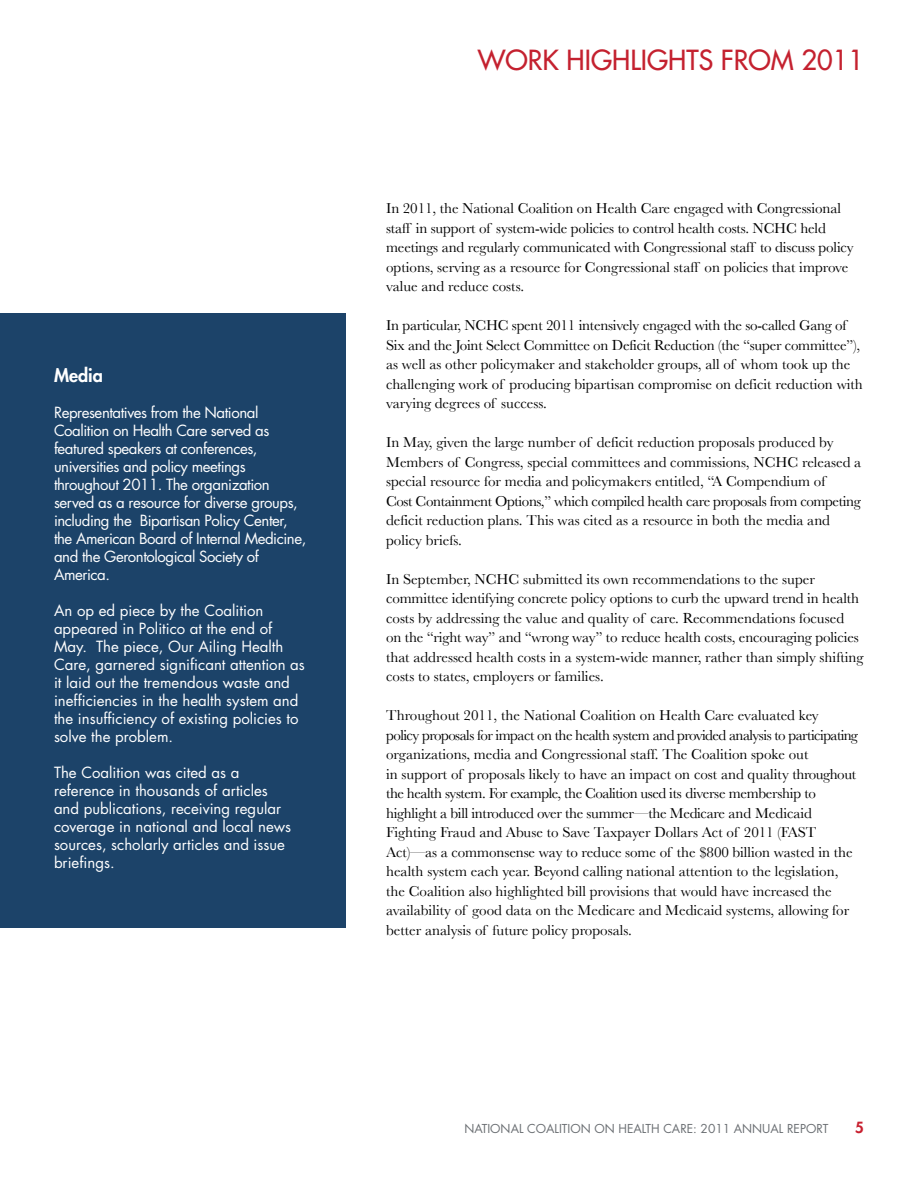
<style>
.page{position:relative;width:918px;height:1188px;background:#fff}
.page>*{position:absolute;margin:0;border:0;box-sizing:border-box;transform-origin:0 0}
.t1{font:500 27px "Futura Std";color:#c4212f}
.t2{font:800 18px "Futura Std";color:#fff}
.t3{font:15px/19.5px "Baskerville";color:#000}
.t4{font:15px/18px "Futura Std";color:#fff}
.t5{font:15px/18px "Futura Std";letter-spacing:-.03em;color:#fff}
.t6{font:800 15px "Futura Std";color:#c8202f}
.t7{font:12px "Futura Std";color:#6b6f73}
</style>
<div class="page">
<div style="left:0;top:313px;width:346px;height:615px;background:#1c4369"></div>
<p class="t2" style="left:54px;top:364px;width:50px">Media</p>
<p class="t5" style="left:54px;top:404px;width:254px">Representatives from the National Coalition on Health Care served as featured speakers at conferences, universities and policy meetings throughout 2011. The organization served as a resource for diverse groups, including the Bipartisan Policy Center, the American Board of Internal Medicine, and the Gerontological Society of America.</p>
<p class="t4" style="left:54px;top:602px;width:252px">An op ed piece by the Coalition appeared in Politico at the end of May. The piece, Our Ailing Health Care, garnered significant attention as it laid out the tremendous waste and inefficiencies in the health system and the insufficiency of existing policies to solve the problem.</p>
<p class="t4" style="left:54px;top:764px;width:239px">The Coalition was cited as a reference in thousands of articles and publications, receiving regular coverage in national and local news sources, scholarly articles and issue briefings.</p>
<h1 class="t1" style="left:478px;top:43px;width:388px">WORK HIGHLIGHTS FROM 2011</h1>
<p class="t3" style="left:386px;top:198px;width:469px">In 2011, the National Coalition on Health Care engaged with Congressional staff in support of system-wide policies to control health costs. NCHC held meetings and regularly communicated with Congressional staff to discuss policy options, serving as a resource for Congressional staff on policies that improve value and reduce costs.</p>
<p class="t3" style="left:386px;top:315px;width:478px">In particular, NCHC spent 2011 intensively engaged with the so-called Gang of Six and the Joint Select Committee on Deficit Reduction (the “super committee”), as well as other policymaker and stakeholder groups, all of whom took up the challenging work of producing bipartisan compromise on deficit reduction with varying degrees of success.</p>
<p class="t3" style="left:386px;top:432px;width:477px">In May, given the large number of deficit reduction proposals produced by Members of Congress, special committees and commissions, NCHC released a special resource for media and policymakers entitled, “A Compendium of<br>Cost Containment Options,” which compiled health care proposals from competing deficit reduction plans. This was cited as a resource in both the media and policy briefs.</p>
<p class="t3" style="left:386px;top:569px;width:479px">In September, NCHC submitted its own recommendations to the super committee identifying concrete policy options to curb the upward trend in health costs by addressing the value and quality of care. Recommendations focused<br>on the “right way” and “wrong way” to reduce health costs, encouraging policies that addressed health costs in a system-wide manner, rather than simply shifting costs to states, employers or families.</p>
<p class="t3" style="left:386px;top:705px;width:473px">Throughout 2011, the National Coalition on Health Care evaluated key<br>policy proposals for impact on the health system and provided analysis to participating organizations, media and Congressional staff. The Coalition spoke out<br>in support of proposals likely to have an impact on cost and quality throughout the health system. For example, the Coalition used its diverse membership to highlight a bill introduced over the summer—the Medicare and Medicaid Fighting Fraud and Abuse to Save Taxpayer Dollars Act of 2011 (FAST Act)—as a commonsense way to reduce some of the $800 billion wasted in the health system each year. Beyond calling national attention to the legislation, the Coalition also highlighted bill provisions that would have increased the availability of good data on the Medicare and Medicaid systems, allowing for better analysis of future policy proposals.</p>
<p class="t7" style="left:464px;top:1121px;width:365px">NATIONAL COALITION ON HEALTH CARE: 2011 ANNUAL REPORT</p>
<p class="t6" style="left:855px;top:1118px;width:10px">5</p>
</div>
